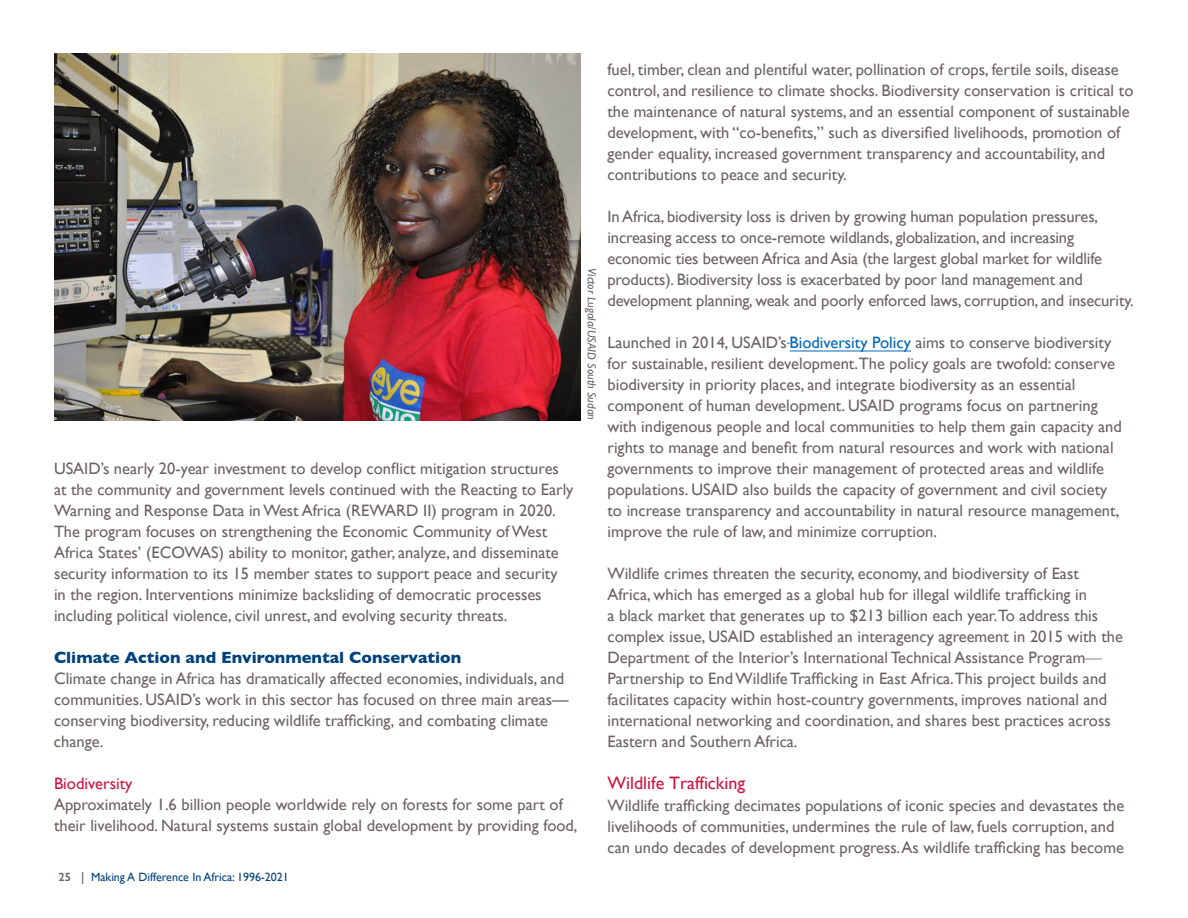
<style>
.page{position:relative;width:1188px;height:918px;background:#fff}
.page>*{position:absolute;margin:0;border:0;box-sizing:border-box;transform-origin:0 0}
.t1{font:18px "Gill Sans";color:#ce143f}
.t2{font:16.5px/21px "Gill Sans";color:#6c6463}
.t3{font:700 16.5px "Gill Sans";color:#01427c}
.t4{font:16.5px "Gill Sans";color:#ce143f}
.t5{font:12px "Gill Sans";color:#01427c}
.t6{font:italic 12px "Gill Sans";color:#6c6463}
.s1{font-weight:600;color:#6c6463}
.s2{color:#0067b9}
.s3{font-family:"Times New Roman"}
</style>
<div class="page">
<img style="left:54px;top:54px;width:526px;height:366px">
<hr style="left:790px;top:351px;width:121px;height:1px;background:#0067b9">
<p class="t6" style="left:599px;top:268px;width:153px;rotate:90deg">Victor Lugala/USAID South Sudan</p>
<p class="t2" style="left:54px;top:458px;width:521px">USAID’s nearly 20-year investment to develop conflict mitigation structures at the community and government levels continued with the Reacting to Early Warning and Response Data in West Africa (REWARD II) program in 2020.<br>The program focuses on strengthening the Economic Community of West Africa States’ (ECOWAS) ability to monitor, gather, analyze, and disseminate security information to its 15 member states to support peace and security in the region. Interventions minimize backsliding of democratic processes including political violence, civil unrest, and evolving security threats.</p>
<p class="t3" style="left:54px;top:644px;width:409px">Climate Action and Environmental Conservation</p>
<p class="t2" style="left:54px;top:668px;width:516px">Climate change in Africa has dramatically affected economies, individuals, and communities. USAID’s work in this sector has focused on three main areas— conserving biodiversity, reducing wildlife trafficking, and combating climate change.</p>
<p class="t4" style="left:54px;top:774px;width:80px">Biodiversity</p>
<p class="t2" style="left:54px;top:794px;width:525px">Approximately 1.6 billion people worldwide rely on forests for some part of their livelihood. Natural systems sustain global development by providing food,</p>
<p class="t5" style="left:58px;top:870px;width:232px"><span class="s1">25 |</span> Making A Difference In Africa: 1996-2021</p>
<p class="t2" style="left:607px;top:59px;width:527px">fuel, timber, clean and plentiful water, pollination of crops, fertile soils, disease control, and resilience to climate shocks. Biodiversity conservation is critical to the maintenance of natural systems, and an essential component of sustainable development, with “co-benefits,” such as diversified livelihoods, promotion of gender equality, increased government transparency and accountability, and contributions to peace and security.</p>
<p class="t2" style="left:608px;top:206px;width:528px">In Africa, biodiversity loss is driven by growing human population pressures, increasing access to once-remote wildlands, globalization, and increasing economic ties between Africa and Asia (the largest global market for wildlife products). Biodiversity loss is exacerbated by poor land management and development planning, weak and poorly enforced laws, corruption, and insecurity.</p>
<p class="t2" style="left:607px;top:332px;width:516px">Launched in 2014, USAID’s <span class="s2">Biodiversity Policy</span> aims to conserve biodiversity for sustainable, resilient development.The policy goals are twofold: conserve biodiversity in priority places, and integrate biodiversity as an essential component of human development. USAID programs focus on partnering with indigenous people and local communities to help them gain capacity and rights to manage and benefit from natural resources and work with national governments to improve their management of protected areas and wildlife populations. USAID also builds the capacity of government and civil society to increase transparency and accountability in natural resource management, improve the rule of law, and minimize corruption.</p>
<p class="t2" style="left:607px;top:563px;width:517px">Wildlife crimes threaten the security, economy, and biodiversity of East Africa, which has emerged as a global hub for illegal wildlife trafficking in<br>a black market that generates up to $213 billion each year.To address this complex issue, USAID established an interagency agreement in 2015 with the Department of the Interior’s International Technical Assistance Program<span class="s3">— </span>Partnership to End Wildlife Trafficking in East Africa.This project builds and facilitates capacity within host-country governments, improves national and international networking and coordination, and shares best practices across Eastern and Southern Africa.</p>
<p class="t1" style="left:608px;top:772px;width:139px">Wildlife Trafficking</p>
<p class="t2" style="left:608px;top:795px;width:518px">Wildlife trafficking decimates populations of iconic species and devastates the livelihoods of communities, undermines the rule of law, fuels corruption, and can undo decades of development progress.As wildlife trafficking has become</p>
</div>
